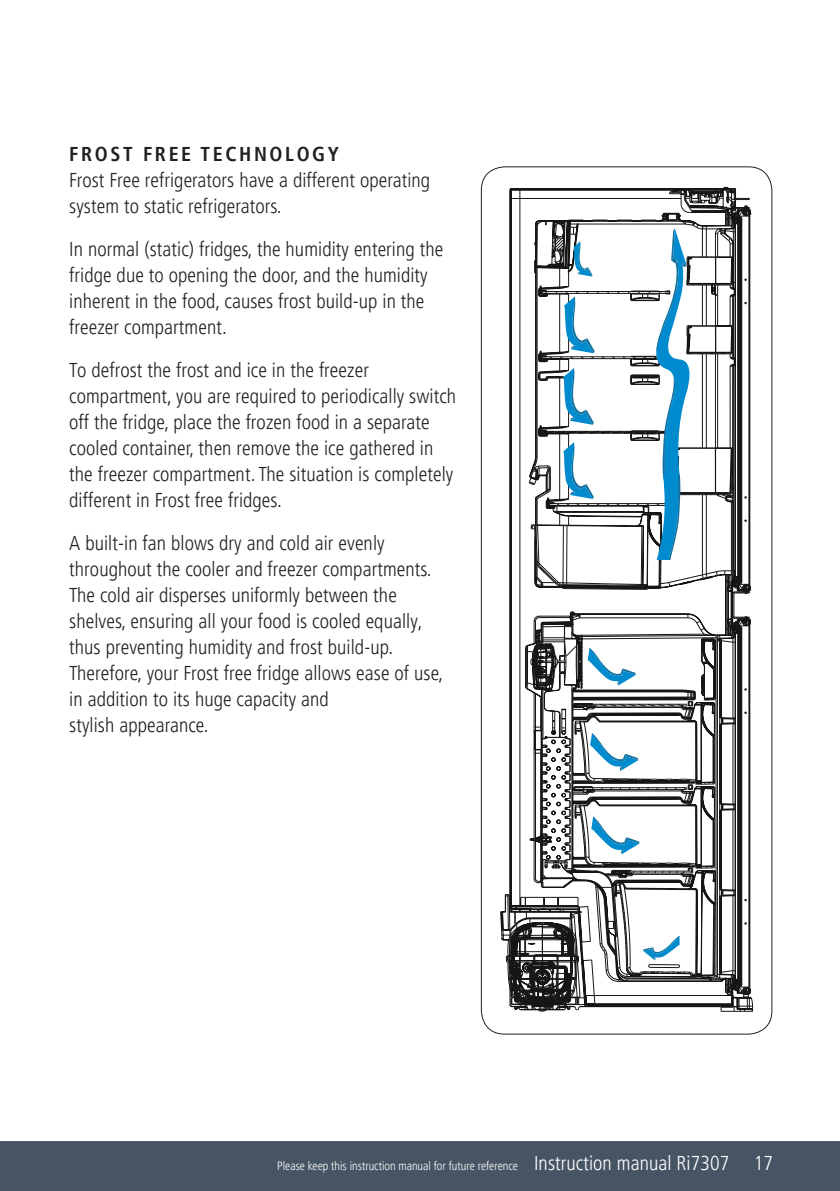
<style>
.page{position:relative;width:840px;height:1191px;background:#fff}
.page>*{position:absolute;margin:0;border:0;box-sizing:border-box;transform-origin:0 0}
.t1{font:300 condensed 20px/26px "Frutiger LT Pro";letter-spacing:.005em;color:#231f20}
.t2{font:700 condensed 20px "Frutiger LT Pro";letter-spacing:.13em;color:#231f20}
.t3{font:300 condensed 12px "Frutiger LT Pro";color:#fff}
.s1{font-size:20px}
</style>
<div class="page">
<div style="left:0;top:1141px;width:505px;height:50px;background:#475464"></div>
<svg style="left:535px;top:166px;width:304px;height:1025px"></svg>
<svg style="left:505px;top:187px;width:246px;height:1004px"></svg>
<p class="t2" style="left:69px;top:146px;width:271px">FROST FREE TECHNOLOGY</p>
<p class="t1" style="left:69px;top:169px;width:362px">Frost Free refrigerators have a different operating system to static refrigerators.</p>
<p class="t1" style="left:69px;top:238px;width:375px">In normal (static) fridges, the humidity entering the fridge due to opening the door, and the humidity inherent in the food, causes frost build-up in the freezer compartment.</p>
<p class="t1" style="left:69px;top:359px;width:388px">To defrost the frost and ice in the freezer compartment, you are required to periodically switch off the fridge, place the frozen food in a separate cooled container, then remove the ice gathered in the freezer compartment. The situation is completely different in Frost free fridges.</p>
<p class="t1" style="left:69px;top:532px;width:375px">A built-in fan blows dry and cold air evenly throughout the cooler and freezer compartments.<br>The cold air disperses uniformly between the shelves, ensuring all your food is cooled equally, thus preventing humidity and frost build-up.<br>Therefore, your Frost free fridge allows ease of use, in addition to its huge capacity and<br>stylish appearance.</p>
<p class="t3" style="left:277px;top:1161px;width:497px">Please keep this instruction manual for future reference <span class="s1">Instruction manual Ri7307 17</span></p>
</div>
